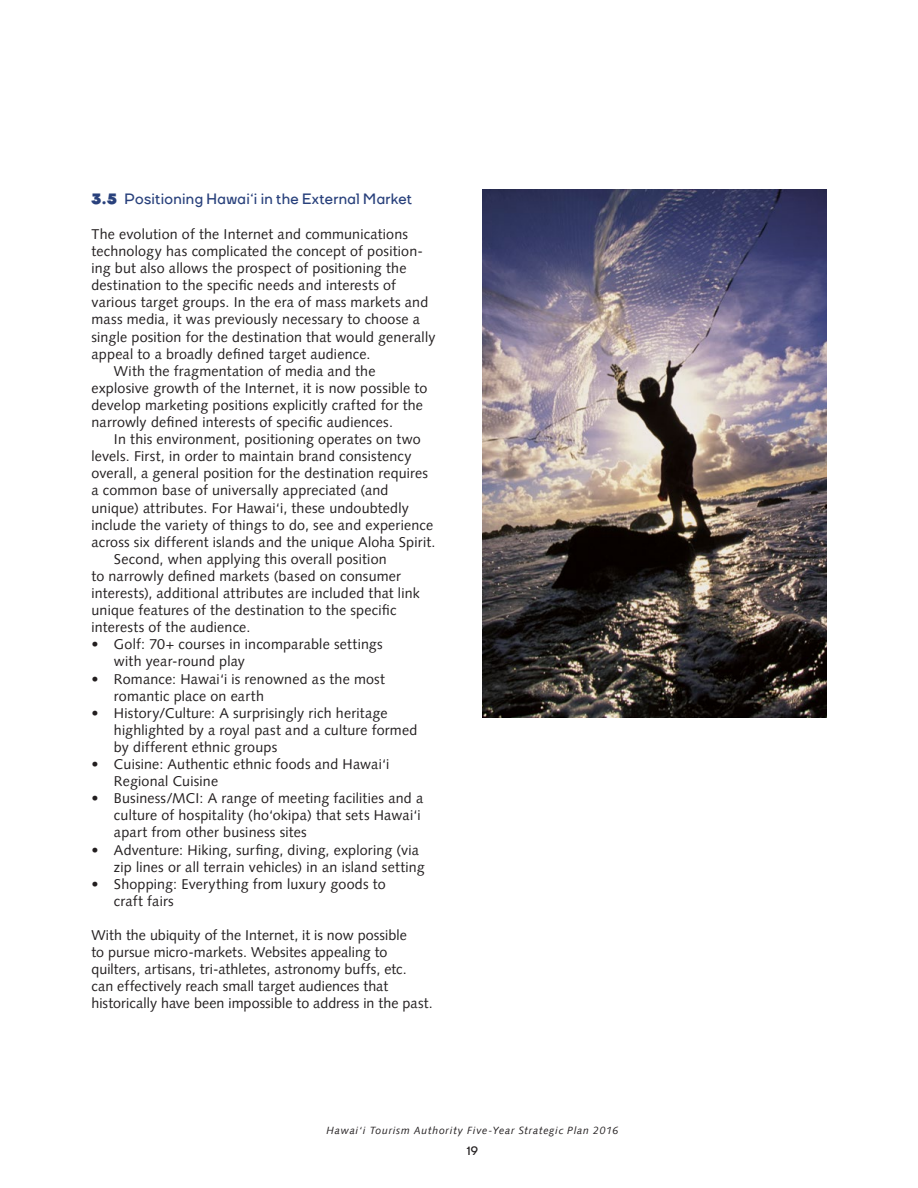
<style>
.page{position:relative;width:918px;height:1188px;background:#fff}
.page>*{position:absolute;margin:0;border:0;box-sizing:border-box;transform-origin:0 0}
.t1{font:700 15px "TT Firs";letter-spacing:.02em;color:#29417c}
.t2{font:14.25px/17.1px "Syntax LT Pro";letter-spacing:.015em;color:#231f20}
.t3{font:700 12px "TT Firs";color:#231f20}
.t4{font:italic 10.5px "Syntax LT Pro";letter-spacing:.065em;color:#231f20}
.s1{font-weight:900}
</style>
<div class="page">
<img style="left:483px;top:189px;width:344px;height:528px">
<p class="t1" style="left:91px;top:189px;width:322px"><span class="s1">3.5</span> Positioning Hawai‘i in the External Market</p>
<p class="t2" style="left:91px;top:226px;width:318px">The evolution of the Internet and communications</p>
<p class="t2" style="left:91px;top:243px;width:333px">technology has complicated the concept of position-</p>
<p class="t2" style="left:91px;top:260px;width:316px">ing but also allows the prospect of positioning the</p>
<p class="t2" style="left:91px;top:277px;width:306px">destination to the specific needs and interests of</p>
<p class="t2" style="left:91px;top:294px;width:338px">various target groups. In the era of mass markets and</p>
<p class="t2" style="left:91px;top:311px;width:330px">mass media, it was previously necessary to choose a</p>
<p class="t2" style="left:91px;top:328px;width:345px">single position for the destination that would generally</p>
<p class="t2" style="left:91px;top:345px;width:281px">appeal to a broadly defined target audience.</p>
<p class="t2" style="left:114px;top:362px;width:263px">With the fragmentation of media and the</p>
<p class="t2" style="left:91px;top:379px;width:337px">explosive growth of the Internet, it is now possible to</p>
<p class="t2" style="left:91px;top:397px;width:333px">develop marketing positions explicitly crafted for the</p>
<p class="t2" style="left:91px;top:414px;width:303px">narrowly defined interests of specific audiences.</p>
<p class="t2" style="left:114px;top:431px;width:308px">In this environment, positioning operates on two</p>
<p class="t2" style="left:91px;top:448px;width:321px">levels. First, in order to maintain brand consistency</p>
<p class="t2" style="left:91px;top:465px;width:338px">overall, a general position for the destination requires</p>
<p class="t2" style="left:91px;top:482px;width:299px">a common base of universally appreciated (and</p>
<p class="t2" style="left:91px;top:499px;width:319px">unique) attributes. For Hawai‘i, these undoubtedly</p>
<p class="t2" style="left:91px;top:516px;width:343px">include the variety of things to do, see and experience</p>
<p class="t2" style="left:91px;top:533px;width:345px">across six different islands and the unique Aloha Spirit.</p>
<p class="t2" style="left:114px;top:550px;width:274px">Second, when applying this overall position</p>
<p class="t2" style="left:91px;top:568px;width:311px">to narrowly defined markets (based on consumer</p>
<p class="t2" style="left:91px;top:585px;width:330px">interests), additional attributes are included that link</p>
<p class="t2" style="left:91px;top:602px;width:307px">unique features of the destination to the specific</p>
<p class="t2" style="left:91px;top:619px;width:160px">interests of the audience.</p>
<p class="t2" style="left:114px;top:636px;width:270px;text-indent:-23px">• Golf: 70+ courses in incomparable settings with year-round play</p>
<p class="t2" style="left:114px;top:670px;width:273px;text-indent:-23px">• Romance: Hawai‘i is renowned as the most romantic place on earth</p>
<p class="t2" style="left:114px;top:704px;width:305px;text-indent:-23px">• History/Culture: A surprisingly rich heritage highlighted by a royal past and a culture formed by different ethnic groups</p>
<p class="t2" style="left:114px;top:756px;width:277px;text-indent:-23px">• Cuisine: Authentic ethnic foods and Hawai‘i<br>Regional Cuisine</p>
<p class="t2" style="left:114px;top:790px;width:311px;text-indent:-23px">• Business/MCI: A range of meeting facilities and a culture of hospitality (ho‘okipa) that sets Hawai‘i apart from other business sites</p>
<p class="t2" style="left:114px;top:841px;width:312px;text-indent:-23px">• Adventure: Hiking, surfing, diving, exploring (via zip lines or all terrain vehicles) in an island setting</p>
<p class="t2" style="left:114px;top:875px;width:273px;text-indent:-23px">• Shopping: Everything from luxury goods to craft fairs</p>
<p class="t2" style="left:91px;top:927px;width:343px">With the ubiquity of the Internet, it is now possible<br>to pursue micro-markets. Websites appealing to quilters, artisans, tri-athletes, astronomy buffs, etc.<br>can effectively reach small target audiences that historically have been impossible to address in the past.</p>
<p class="t4" style="left:327px;top:1124px;width:293px">Hawai‘i Tourism Authority Five-Year Strategic Plan 2016</p>
<p class="t3" style="left:467px;top:1144px;width:13px">19</p>
</div>
